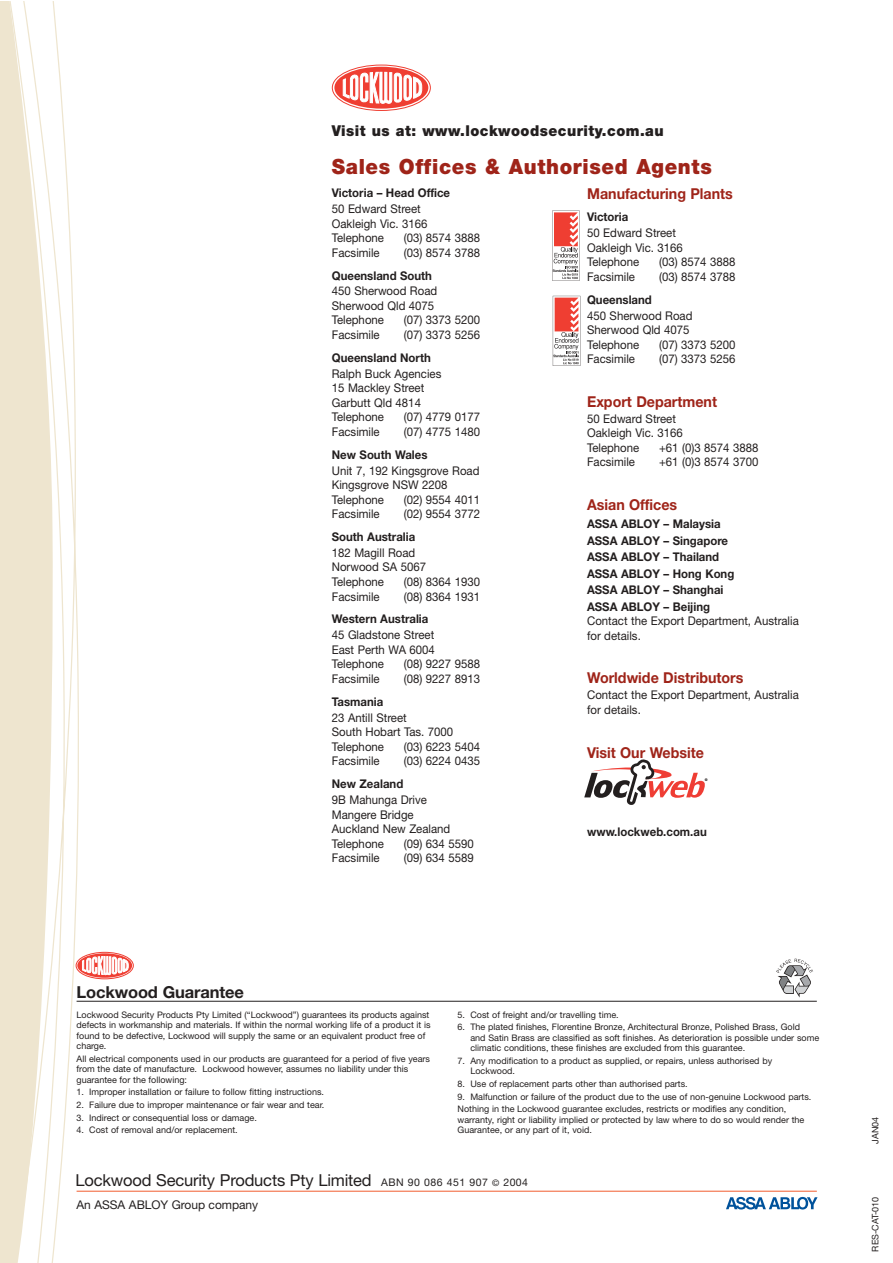
<style>
.page{position:relative;width:893px;height:1263px;background:#fff}
.page>*{position:absolute;margin:0;border:0;box-sizing:border-box;transform-origin:0 0}
.t1{font:900 21px "Helvetica Neue LT";letter-spacing:.035em;color:#9f2419;scale:.95 1}
.t2{font:16.5px "Helvetica Neue LT";letter-spacing:-.01em;color:#231f1f}
.t3{font:700 16.5px "Helvetica Neue LT";letter-spacing:-.01em;color:#231f1f}
.t4{font:700 15px "Helvetica Neue LT";color:#9f2419;scale:.95 1}
.t5{font:900 15px "Helvetica Neue LT";letter-spacing:.035em;color:#231f1f;scale:.95 1}
.t6{font:12px/14.5px "Helvetica Neue LT";color:#231f1f;scale:.95 1}
.t7{font:700 12px/16.5px "Helvetica Neue LT";color:#231f1f;scale:.95 1}
.t8{font:12px "Helvetica Neue LT";color:#231f1f}
.t9{font:9px/10.5px "Helvetica Neue LT";color:#231f1f}
.t10{font:900 3.6px "Helvetica Neue LT";color:#231f1f}
.s1{font-size:10.5px}
.s2{font-size:9px}
</style>
<div class="page">
<svg style="left:726px;top:1197px;width:91px;height:13px"></svg>
<svg style="left:0;top:2px;width:82px;height:1261px"></svg>
<svg style="left:76px;top:952px;width:57px;height:27px"></svg>
<svg style="left:77px;top:953px;width:55px;height:25px"></svg>
<svg style="left:82px;top:956px;width:46px;height:19px"></svg>
<svg style="left:332px;top:65px;width:98px;height:46px"></svg>
<svg style="left:334px;top:67px;width:94px;height:42px"></svg>
<svg style="left:343px;top:72px;width:79px;height:32px"></svg>
<hr style="left:77px;top:1001px;width:739px;height:1px;background:#231f1f">
<hr style="left:77px;top:1191px;width:739px;height:1px;background:#f15d2e">
<svg style="left:552px;top:211px;width:27px;height:70px"></svg>
<svg style="left:776px;top:959px;width:37px;height:39px"></svg>
<svg style="left:552px;top:296px;width:28px;height:70px"></svg>
<svg style="left:584px;top:760px;width:121px;height:45px"></svg>
<h3 class="t5" style="left:332px;top:126px;width:351px">Visit us at: www.lockwoodsecurity.com.au</h3>
<h1 class="t1" style="left:332px;top:159px;width:401px">Sales Offices &amp; Authorised Agents</h1>
<h3 class="t7" style="left:332px;top:186px;width:126px">Victoria – Head Office</h3>
<h3 class="t6" style="left:332px;top:203px;width:102px">50 Edward Street<br>Oakleigh Vic. 3166<br>Telephone</h3>
<h3 class="t6" style="left:404px;top:232px;width:82px">(03) 8574 3888</h3>
<h3 class="t6" style="left:332px;top:246px;width:52px">Facsimile</h3>
<h3 class="t6" style="left:404px;top:246px;width:82px">(03) 8574 3788</h3>
<h3 class="t7" style="left:332px;top:268px;width:107px">Queensland South</h3>
<h3 class="t6" style="left:332px;top:285px;width:112px">450 Sherwood Road<br>Sherwood Qld 4075<br>Telephone</h3>
<h3 class="t6" style="left:404px;top:314px;width:82px">(07) 3373 5200</h3>
<h3 class="t6" style="left:332px;top:329px;width:52px">Facsimile</h3>
<h3 class="t6" style="left:404px;top:329px;width:82px">(07) 3373 5256</h3>
<h3 class="t7" style="left:332px;top:351px;width:106px">Queensland North</h3>
<h3 class="t6" style="left:332px;top:368px;width:117px">Ralph Buck Agencies<br>15 Mackley Street<br>Garbutt Qld 4814<br>Telephone</h3>
<h3 class="t6" style="left:404px;top:411px;width:82px">(07) 4779 0177</h3>
<h3 class="t6" style="left:332px;top:426px;width:52px">Facsimile</h3>
<h3 class="t6" style="left:404px;top:426px;width:82px">(07) 4775 1480</h3>
<h3 class="t7" style="left:332px;top:448px;width:102px">New South Wales</h3>
<h3 class="t6" style="left:332px;top:464px;width:157px">Unit 7, 192 Kingsgrove Road<br>Kingsgrove NSW 2208<br>Telephone</h3>
<h3 class="t6" style="left:404px;top:494px;width:82px">(02) 9554 4011</h3>
<h3 class="t6" style="left:332px;top:508px;width:52px">Facsimile</h3>
<h3 class="t6" style="left:404px;top:508px;width:82px">(02) 9554 3772</h3>
<h3 class="t7" style="left:332px;top:530px;width:89px">South Australia</h3>
<h3 class="t6" style="left:332px;top:547px;width:101px">182 Magill Road<br>Norwood SA 5067<br>Telephone</h3>
<h3 class="t6" style="left:404px;top:576px;width:82px">(08) 8364 1930</h3>
<h3 class="t6" style="left:332px;top:590px;width:52px">Facsimile</h3>
<h3 class="t6" style="left:404px;top:590px;width:82px">(08) 8364 1931</h3>
<h3 class="t7" style="left:332px;top:612px;width:103px">Western Australia</h3>
<h3 class="t6" style="left:332px;top:629px;width:110px;text-align:justify">45 Gladstone Street East Perth WA 6004<br>Telephone</h3>
<h3 class="t6" style="left:404px;top:658px;width:82px">(08) 9227 9588</h3>
<h3 class="t6" style="left:332px;top:673px;width:52px">Facsimile</h3>
<h3 class="t6" style="left:404px;top:673px;width:82px">(08) 9227 8913</h3>
<h3 class="t7" style="left:332px;top:695px;width:56px">Tasmania</h3>
<h3 class="t6" style="left:332px;top:711px;width:129px">23 Antill Street<br>South Hobart Tas. 7000<br>Telephone</h3>
<h3 class="t6" style="left:404px;top:741px;width:82px">(03) 6223 5404</h3>
<h3 class="t6" style="left:332px;top:755px;width:52px">Facsimile</h3>
<h3 class="t6" style="left:404px;top:755px;width:82px">(03) 6224 0435</h3>
<h3 class="t7" style="left:332px;top:777px;width:77px">New Zealand</h3>
<h3 class="t6" style="left:332px;top:794px;width:126px">9B Mahunga Drive<br>Mangere Bridge<br>Auckland New Zealand<br>Telephone</h3>
<h3 class="t6" style="left:404px;top:838px;width:75px">(09) 634 5590</h3>
<h3 class="t6" style="left:332px;top:852px;width:52px">Facsimile</h3>
<h3 class="t6" style="left:404px;top:852px;width:75px">(09) 634 5589</h3>
<h3 class="t4" style="left:587px;top:189px;width:155px">Manufacturing Plants</h3>
<h3 class="t7" style="left:587px;top:210px;width:45px">Victoria</h3>
<h3 class="t6" style="left:587px;top:227px;width:102px">50 Edward Street<br>Oakleigh Vic. 3166<br>Telephone</h3>
<h3 class="t6" style="left:659px;top:256px;width:82px">(03) 8574 3888</h3>
<h3 class="t6" style="left:587px;top:271px;width:52px">Facsimile</h3>
<h3 class="t6" style="left:659px;top:271px;width:82px">(03) 8574 3788</h3>
<h3 class="t7" style="left:587px;top:293px;width:70px">Queensland</h3>
<h3 class="t6" style="left:587px;top:309px;width:112px">450 Sherwood Road<br>Sherwood Qld 4075<br>Telephone</h3>
<h3 class="t6" style="left:659px;top:338px;width:82px">(07) 3373 5200</h3>
<h3 class="t6" style="left:587px;top:353px;width:52px">Facsimile</h3>
<h3 class="t6" style="left:659px;top:353px;width:82px">(07) 3373 5256</h3>
<h3 class="t4" style="left:587px;top:396px;width:138px">Export Department</h3>
<h3 class="t6" style="left:587px;top:413px;width:102px">50 Edward Street<br>Oakleigh Vic. 3166<br>Telephone</h3>
<h3 class="t6" style="left:659px;top:442px;width:106px">+61 (0)3 8574 3888</h3>
<h3 class="t6" style="left:587px;top:456px;width:52px">Facsimile</h3>
<h3 class="t6" style="left:659px;top:456px;width:106px">+61 (0)3 8574 3700</h3>
<h3 class="t4" style="left:587px;top:500px;width:96px">Asian Offices</h3>
<h3 class="t7" style="left:587px;top:517px;width:156px">ASSA ABLOY – Malaysia<br>ASSA ABLOY – Singapore<br>ASSA ABLOY – Thailand<br>ASSA ABLOY – Hong Kong<br>ASSA ABLOY – Shanghai<br>ASSA ABLOY – Beijing</h3>
<h3 class="t6" style="left:587px;top:615px;width:224px">Contact the Export Department, Australia for details.</h3>
<h3 class="t4" style="left:587px;top:673px;width:166px">Worldwide Distributors</h3>
<h3 class="t6" style="left:587px;top:689px;width:224px">Contact the Export Department, Australia for details.</h3>
<h3 class="t4" style="left:587px;top:747px;width:125px">Visit Our Website</h3>
<p class="t10" style="left:704px;top:779px;width:4px">®</p>
<h3 class="t7" style="left:587px;top:824px;width:127px">www.lockweb.com.au</h3>
<h2 class="t3" style="left:77px;top:986px;width:169px">Lockwood Guarantee</h2>
<p class="t9" style="left:76px;top:1010px;width:355px">Lockwood Security Products Pty Limited (“Lockwood”) guarantees its products against defects in workmanship and materials. If within the normal working life of a product it is found to be defective, Lockwood will supply the same or an equivalent product free of charge.</p>
<p class="t9" style="left:76px;top:1054px;width:355px">All electrical components used in our products are guaranteed for a period of five years from the date of manufacture. Lockwood however, assumes no liability under this guarantee for the following:</p>
<p class="t9" style="left:76px;top:1088px;width:249px">1. Improper installation or failure to follow fitting instructions.</p>
<p class="t9" style="left:76px;top:1101px;width:249px">2. Failure due to improper maintenance or fair wear and tear.</p>
<p class="t9" style="left:76px;top:1113px;width:182px">3. Indirect or consequential loss or damage.</p>
<p class="t9" style="left:76px;top:1126px;width:163px">4. Cost of removal and/or replacement.</p>
<p class="t9" style="left:457px;top:1010px;width:163px">5. Cost of freight and/or travelling time.</p>
<p class="t9" style="left:470px;top:1023px;width:350px;text-indent:-13px">6. The plated finishes, Florentine Bronze, Architectural Bronze, Polished Brass, Gold<br>and Satin Brass are classified as soft finishes. As deterioration is possible under some climatic conditions, these finishes are excluded from this guarantee.</p>
<p class="t9" style="left:470px;top:1057px;width:303px;text-indent:-13px">7. Any modification to a product as supplied, or repairs, unless authorised by<br>Lockwood.</p>
<p class="t9" style="left:457px;top:1080px;width:232px">8. Use of replacement parts other than authorised parts.</p>
<p class="t9" style="left:457px;top:1091px;width:355px;line-height:12.6px">9. Malfunction or failure of the product due to the use of non-genuine Lockwood parts.<br>Nothing in the Lockwood guarantee excludes, restricts or modifies any condition,</p>
<p class="t9" style="left:457px;top:1115px;width:348px">warranty, right or liability implied or protected by law where to do so would render the<br>Guarantee, or any part of it, void.</p>
<h2 class="t2" style="left:75px;top:1174px;width:454px">Lockwood Security Products Pty Limited <span class="s1">ABN 90 086 451 907</span> <span class="s2">©</span> <span class="s1">2004</span></h2>
<h3 class="t8" style="left:77px;top:1200px;width:183px">An ASSA ABLOY Group company</h3>
<p class="t9" style="left:871px;top:1144px;width:29px;rotate:-90deg">JAN04</p>
<p class="t9" style="left:871px;top:1252px;width:57px;rotate:-90deg">RES-CAT-010</p>
</div>
